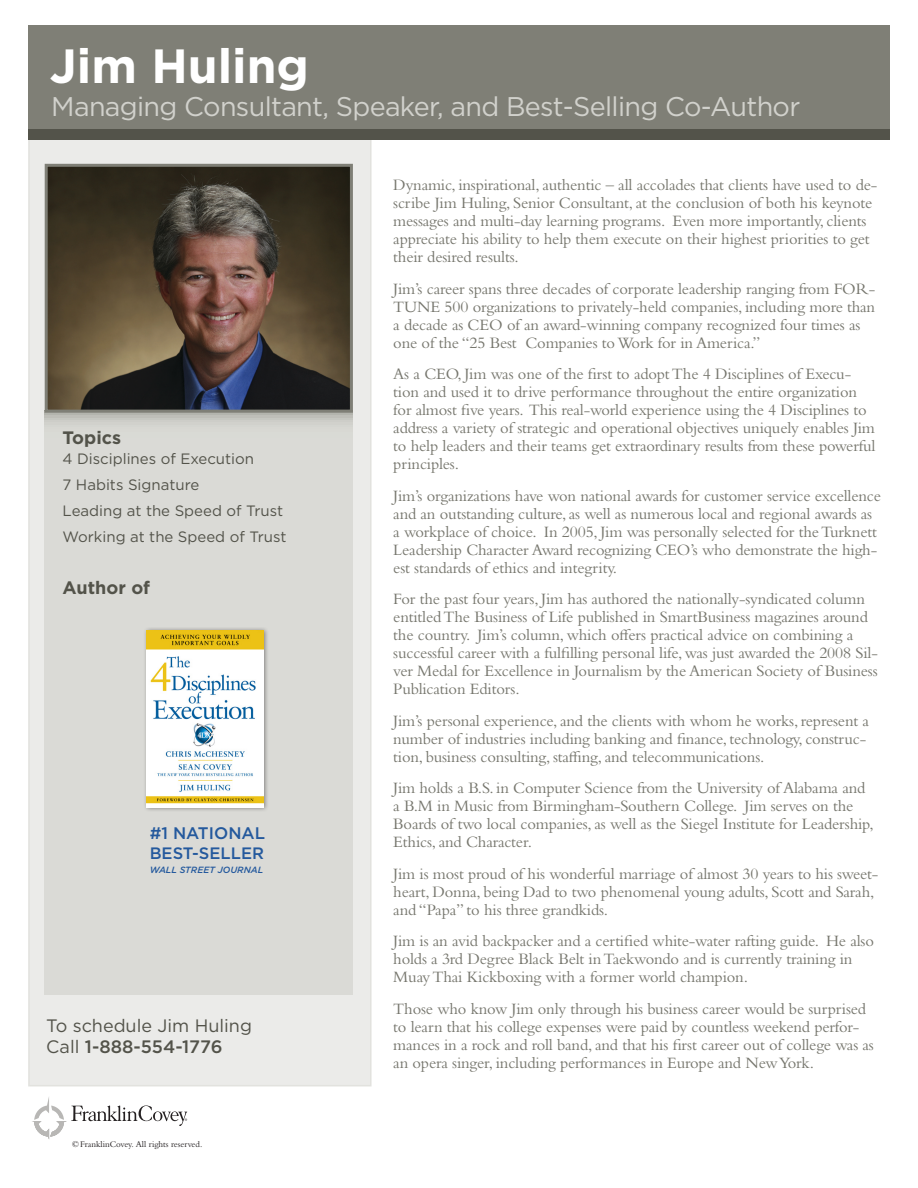
<style>
.page{position:relative;width:918px;height:1188px;background:#fff}
.page>*{position:absolute;margin:0;border:0;box-sizing:border-box;transform-origin:0 0}
.t1{font:700 48px "Gotham HTF";color:#fff}
.t2{font:27px "Gotham HTF";letter-spacing:-.025em;color:#d1d1cc}
.t3{font:18px/21px "Gotham HTF";color:#53534a}
.t4{font:700 18px "Gotham HTF";color:#53534a}
.t5{font:500 16.8px "Gotham HTF";color:#24599d}
.t6{font:16.5px/18px "Bembo Std";letter-spacing:-.01em;color:#76766d}
.t7{font:500 16.5px "Gotham HTF";color:#24599d}
.t8{font:15px/25.8px "Gotham HTF";color:#53534a}
.t9{font:9px "Bembo Std";color:#231f20}
.t10{font:italic 500 9px "Gotham HTF";color:#24599d}
.s1{font-weight:500}
</style>
<div class="page">
<div style="left:28px;top:112px;width:344px;height:974px;background:#ebebe9;border:2px solid #e2e2de"></div>
<div style="left:45px;top:410px;width:308px;height:584px;background:#dadad6"></div>
<div style="left:28px;top:25px;width:862px;height:104px;background:#7f7f76"></div>
<div style="left:28px;top:129px;width:862px;height:11px;background:#53534a"></div>
<svg style="left:32px;top:1097px;width:155px;height:42px"></svg>
<img style="left:49px;top:168px;width:300px;height:241px">
<div style="left:45px;top:164px;width:308px;height:249px;border:3px solid #7f7f76"></div>
<div style="left:143px;top:627px;width:126px;height:185px;background:#231f20;opacity:.5"></div>
<img style="left:147px;top:630px;width:117px;height:177px">
<h1 class="t1" style="left:50px;top:39px;width:261px">Jim Huling</h1>
<h2 class="t2" style="left:51px;top:91px;width:751px">Managing Consultant, Speaker, and Best-Selling Co-Author</h2>
<p class="t4" style="left:63px;top:427px;width:60px">Topics</p>
<p class="t8" style="left:63px;top:446px;width:225px">4 Disciplines of Execution<br>7 Habits Signature<br>Leading at the Speed of Trust<br>Working at the Speed of Trust</p>
<p class="t4" style="left:63px;top:578px;width:89px">Author of</p>
<p class="t5" style="left:150px;top:824px;width:117px">#1 NATIONAL</p>
<p class="t7" style="left:150px;top:844px;width:116px">BEST-SELLER</p>
<p class="t10" style="left:150px;top:865px;width:115px">WALL STREET JOURNAL</p>
<p class="t3" style="left:46px;top:1015px;width:207px">To schedule Jim Huling<br>Call <span class="s1">1-888-554-1776</span></p>
<p class="t9" style="left:72px;top:1138px;width:132px">© FranklinCovey. All rights reserved.</p>
<p class="t6" style="left:393px;top:176px;width:486px">Dynamic, inspirational, authentic – all accolades that clients have used to de&shy;scribe Jim Huling, Senior Consultant, at the conclusion of both his keynote messages and multi-day learning programs. Even more importantly, clients appreciate his ability to help them execute on their highest priorities to get their desired results.</p>
<p class="t6" style="left:393px;top:279px;width:484px">Jim’s career spans three decades of corporate leadership ranging from FOR-TUNE 500 organizations to privately-held companies, including more than a decade as CEO of an award-winning company recognized four times as one of the “25 Best Companies to Work for in America.”</p>
<p class="t6" style="left:393px;top:365px;width:484px">As a CEO, Jim was one of the first to adopt The 4 Disciplines of Execu&shy;tion and used it to drive performance throughout the entire organization for almost five years. This real-world experience using the 4 Disciplines to address a variety of strategic and operational objectives uniquely enables Jim to help leaders and their teams get extraordinary results from these powerful principles.</p>
<p class="t6" style="left:393px;top:486px;width:489px">Jim’s organizations have won national awards for customer service excellence and an outstanding culture, as well as numerous local and regional awards as a workplace of choice. In 2005, Jim was personally selected for the Turknett Leadership Character Award recognizing CEO’s who demonstrate the high&shy;est standards of ethics and integrity.</p>
<p class="t6" style="left:393px;top:590px;width:486px">For the past four years, Jim has authored the nationally-syndicated column entitled The Business of Life published in SmartBusiness magazines around the country. Jim’s column, which offers practical advice on combining a successful career with a fulfilling personal life, was just awarded the 2008 Sil&shy;ver Medal for Excellence in Journalism by the American Society of Business Publication Editors.</p>
<p class="t6" style="left:393px;top:711px;width:477px">Jim’s personal experience, and the clients with whom he works, represent a number of industries including banking and finance, technology, construc&shy;tion, business consulting, staffing, and telecommunications.</p>
<p class="t6" style="left:393px;top:779px;width:482px">Jim holds a B.S. in Computer Science from the University of Alabama and a B.M in Music from Birmingham-Southern College. Jim serves on the Boards of two local companies, as well as the Siegel Institute for Leadership, Ethics, and Character.</p>
<p class="t6" style="left:393px;top:864px;width:487px">Jim is most proud of his wonderful marriage of almost 30 years to his sweet&shy;heart, Donna, being Dad to two phenomenal young adults, Scott and Sarah, and “Papa” to his three grandkids.</p>
<p class="t6" style="left:393px;top:932px;width:482px">Jim is an avid backpacker and a certified white-water rafting guide. He also holds a 3rd Degree Black Belt in Taekwondo and is currently training in<br>Muay Thai Kickboxing with a former world champion.</p>
<p class="t6" style="left:393px;top:999px;width:482px">Those who know Jim only through his business career would be surprised to learn that his college expenses were paid by countless weekend perfor&shy;mances in a rock and roll band, and that his first career out of college was as an opera singer, including performances in Europe and New York.</p>
</div>
